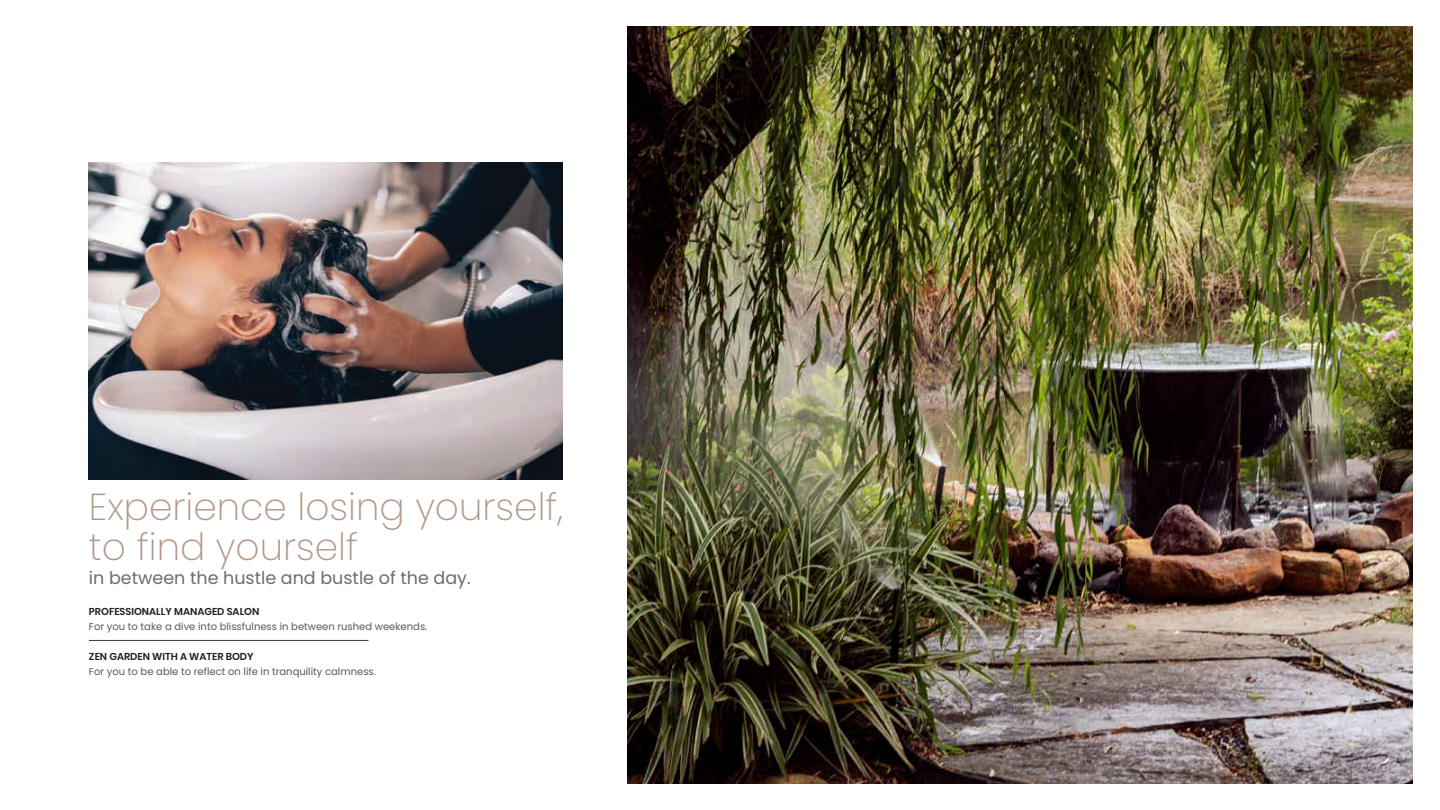
<style>
.page{position:relative;width:1440px;height:810px;background:#fff}
.page>*{position:absolute;margin:0;border:0;box-sizing:border-box;transform-origin:0 0}
.t1{font:200 37.5px/40px "Poppins";color:#b29787}
.t2{font:17.5px "Poppins";color:#6c6d70}
.t3{font:10px "Poppins";color:#57585a}
.t4{font:600 10px "Poppins";color:#231f20}
</style>
<div class="page">
<hr style="left:89px;top:640px;width:279px;height:1px;background:#3e3e3f">
<img style="left:627px;top:27px;width:785px;height:756px">
<img style="left:89px;top:163px;width:474px;height:317px">
<h1 class="t1" style="left:89px;top:487px;width:476px">Experience losing yourself, to find yourself</h1>
<h2 class="t2" style="left:89px;top:568px;width:383px">in between the hustle and bustle of the day.</h2>
<p class="t4" style="left:89px;top:606px;width:172px">PROFESSIONALLY MANAGED SALON</p>
<p class="t3" style="left:89px;top:621px;width:340px">For you to take a dive into blissfulness in between rushed weekends.</p>
<p class="t4" style="left:89px;top:651px;width:166px">ZEN GARDEN WITH A WATER BODY</p>
<p class="t3" style="left:89px;top:666px;width:288px">For you to be able to reflect on life in tranquility calmness.</p>
</div>
